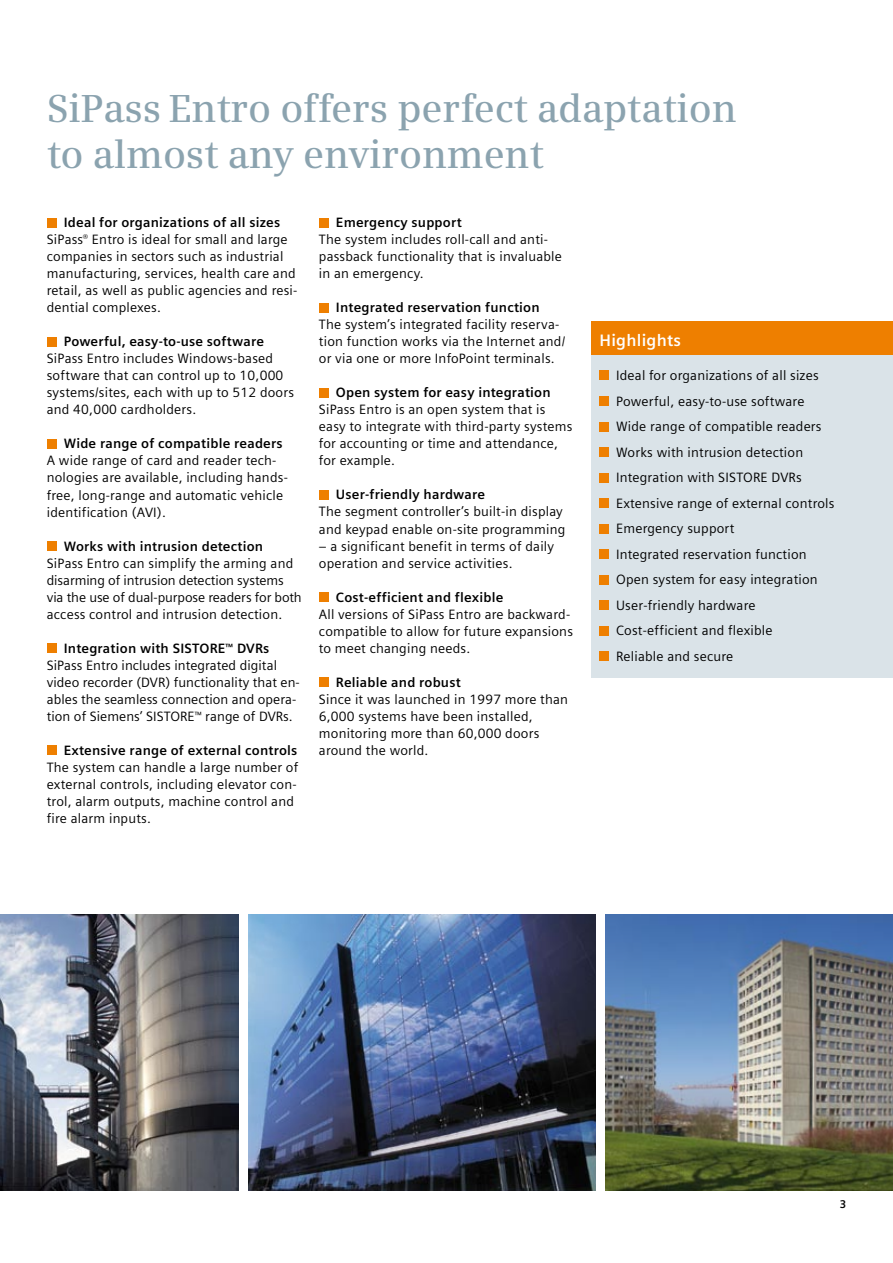
<style>
.page{position:relative;width:893px;height:1263px;background:#fff}
.page>*{position:absolute;margin:0;border:0;box-sizing:border-box;transform-origin:0 0}
.t1{font:600 39px/46.8px "Siemens Serif OT";letter-spacing:-.005em;color:#8ba3af}
.t2{font:700 16.5px "Siemens Sans OT";letter-spacing:.015em;color:#fff}
.t3{font:13.5px/17px "Siemens Sans OT";letter-spacing:.015em;color:#000}
.t4{font:700 13.5px "Siemens Sans OT";letter-spacing:.015em;color:#000}
.t5{font:13.5px/17px "Siemens Sans OT";letter-spacing:-.005em;color:#000}
.s1{font-weight:700}
</style>
<div class="page">
<div style="left:319px;top:218px;width:9px;height:9px;background:#ee7f00"></div>
<div style="left:319px;top:303px;width:9px;height:9px;background:#ee7f00"></div>
<div style="left:319px;top:388px;width:9px;height:9px;background:#ee7f00"></div>
<div style="left:319px;top:490px;width:9px;height:9px;background:#ee7f00"></div>
<div style="left:319px;top:592px;width:9px;height:9px;background:#ee7f00"></div>
<div style="left:319px;top:677px;width:9px;height:10px;background:#ee7f00"></div>
<div style="left:47px;top:218px;width:9px;height:9px;background:#ee7f00"></div>
<div style="left:47px;top:337px;width:9px;height:9px;background:#ee7f00"></div>
<div style="left:47px;top:439px;width:9px;height:9px;background:#ee7f00"></div>
<div style="left:47px;top:541px;width:9px;height:9px;background:#ee7f00"></div>
<div style="left:47px;top:643px;width:9px;height:10px;background:#ee7f00"></div>
<div style="left:47px;top:745px;width:9px;height:10px;background:#ee7f00"></div>
<div style="left:591px;top:322px;width:302px;height:34px;background:#ee7f00"></div>
<div style="left:591px;top:356px;width:302px;height:322px;background:#dae3e8"></div>
<div style="left:600px;top:371px;width:9px;height:9px;background:#ee7f00"></div>
<div style="left:600px;top:396px;width:9px;height:10px;background:#ee7f00"></div>
<div style="left:600px;top:422px;width:9px;height:9px;background:#ee7f00"></div>
<div style="left:600px;top:447px;width:9px;height:10px;background:#ee7f00"></div>
<div style="left:600px;top:473px;width:9px;height:9px;background:#ee7f00"></div>
<div style="left:600px;top:498px;width:9px;height:10px;background:#ee7f00"></div>
<div style="left:600px;top:524px;width:9px;height:9px;background:#ee7f00"></div>
<div style="left:600px;top:549px;width:9px;height:10px;background:#ee7f00"></div>
<div style="left:600px;top:575px;width:9px;height:9px;background:#ee7f00"></div>
<div style="left:600px;top:600px;width:9px;height:10px;background:#ee7f00"></div>
<div style="left:600px;top:626px;width:9px;height:9px;background:#ee7f00"></div>
<div style="left:600px;top:651px;width:9px;height:10px;background:#ee7f00"></div>
<img style="left:0;top:914px;width:239px;height:277px">
<img style="left:605px;top:914px;width:288px;height:277px">
<img style="left:248px;top:914px;width:348px;height:277px">
<h1 class="t1" style="left:47px;top:84px;width:691px">SiPass Entro offers perfect adaptation to almost any environment</h1>
<p class="t3" style="left:47px;top:214px;width:252px;text-indent:17px"><span class="s1">Ideal for organizations of all sizes </span>SiPass<sup>®</sup> Entro is ideal for small and large companies in sectors such as industrial manufacturing, services, health care and retail, as well as public agencies and resi&shy;dential complexes.</p>
<p class="t4" style="left:64px;top:334px;width:202px">Powerful, easy-to-use software</p>
<p class="t3" style="left:47px;top:350px;width:249px">SiPass Entro includes Windows-based software that can control up to 10,000 systems/sites, each with up to 512 doors and 40,000 cardholders.</p>
<p class="t4" style="left:64px;top:436px;width:220px">Wide range of compatible readers</p>
<p class="t3" style="left:47px;top:452px;width:243px">A wide range of card and reader tech&shy;nologies are available, including hands&shy;free, long-range and automatic vehicle identification (AVI).</p>
<p class="t4" style="left:64px;top:538px;width:201px">Works with intrusion detection</p>
<p class="t5" style="left:47px;top:554px;width:256px">SiPass Entro can simplify the arming and disarming of intrusion detection systems via the use of dual-purpose readers for both access control and intrusion detection.</p>
<p class="t3" style="left:47px;top:639px;width:255px;text-indent:17px"><span class="s1">Integration with SISTORE</span><sup>™</sup> <span class="s1">DVRs </span>SiPass Entro includes integrated digital video recorder (DVR) functionality that en&shy;ables the seamless connection and opera&shy;tion of Siemens’ SISTORE<sup>™</sup> range of DVRs.</p>
<p class="t4" style="left:64px;top:742px;width:235px">Extensive range of external controls</p>
<p class="t3" style="left:47px;top:758px;width:253px">The system can handle a large number of external controls, including elevator con&shy;trol, alarm outputs, machine control and fire alarm inputs.</p>
<p class="t4" style="left:336px;top:215px;width:127px">Emergency support</p>
<p class="t3" style="left:319px;top:231px;width:244px">The system includes roll-call and anti&shy;passback functionality that is invaluable in an emergency.</p>
<p class="t4" style="left:336px;top:300px;width:205px">Integrated reservation function</p>
<p class="t3" style="left:319px;top:316px;width:248px">The system’s integrated facility reserva&shy;tion function works via the Internet and/ or via one or more InfoPoint terminals.</p>
<p class="t4" style="left:336px;top:385px;width:216px">Open system for easy integration</p>
<p class="t3" style="left:319px;top:401px;width:255px">SiPass Entro is an open system that is easy to integrate with third-party systems for accounting or time and attendance, for example.</p>
<p class="t4" style="left:336px;top:487px;width:151px">User-friendly hardware</p>
<p class="t3" style="left:319px;top:503px;width:248px">The segment controller’s built-in display and keypad enable on-site programming</p>
<p class="t3" style="left:319px;top:537px;width:237px">– a significant benefit in terms of daily operation and service activities.</p>
<p class="t4" style="left:336px;top:589px;width:169px">Cost-efficient and flexible</p>
<p class="t3" style="left:319px;top:605px;width:256px">All versions of SiPass Entro are backward&shy;compatible to allow for future expansions to meet changing needs.</p>
<p class="t4" style="left:336px;top:674px;width:126px">Reliable and robust</p>
<p class="t3" style="left:319px;top:690px;width:251px">Since it was launched in 1997 more than<br>6,000 systems have been installed, monitoring more than 60,000 doors around the world.</p>
<p class="t2" style="left:600px;top:330px;width:83px">Highlights</p>
<p class="t3" style="left:616px;top:363px;width:220px;line-height:25.5px">Ideal for organizations of all sizes<br>Powerful, easy-to-use software<br>Wide range of compatible readers<br>Works with intrusion detection<br>Integration with SISTORE DVRs<br>Extensive range of external controls<br>Emergency support<br>Integrated reservation function<br>Open system for easy integration<br>User-friendly hardware<br>Cost-efficient and flexible<br>Reliable and secure</p>
</div>
